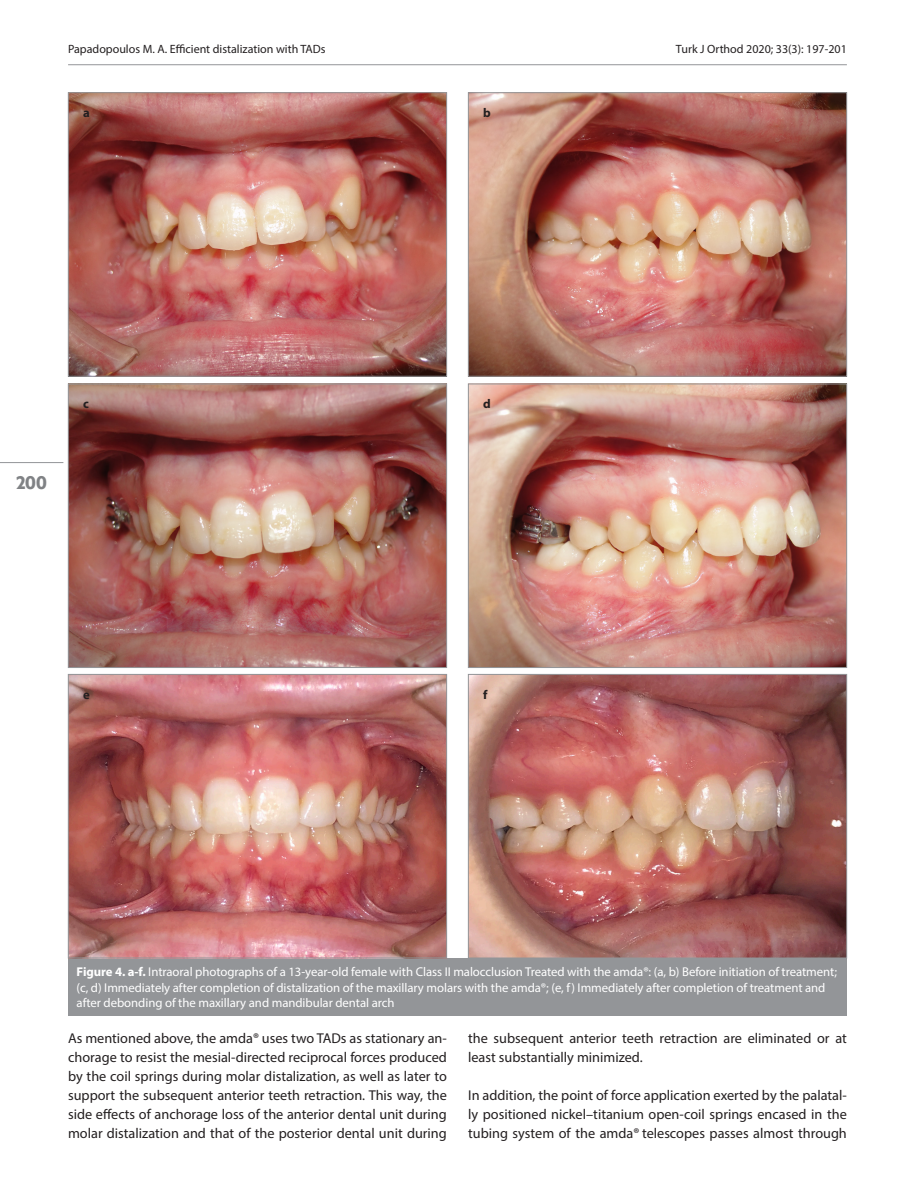
<style>
.page{position:relative;width:915px;height:1191px;background:#fff}
.page>*{position:absolute;margin:0;border:0;box-sizing:border-box;transform-origin:0 0}
.t1{font:18px "billcorporatenarrow super";color:#808285}
.t2{font:14.25px/18.9px "Myriad Pro";color:#231f20;text-align:justify}
.t3{font:12.75px/15.3px "Myriad Pro";letter-spacing:-.005em;color:#fff}
.t4{font:700 12.75px "Myriad Pro";color:#231f20}
.t5{font:12px "Myriad Pro";color:#231f20}
.s1{font-weight:700}
</style>
<div class="page">
<img style="left:470px;top:676px;width:374px;height:280px">
<div style="left:468px;top:674px;width:378px;height:284px;border:1px solid #939598"></div>
<div style="left:68px;top:958px;width:778px;height:57px;background:#939598"></div>
<img style="left:470px;top:386px;width:374px;height:280px">
<div style="left:468px;top:384px;width:378px;height:284px;border:1px solid #939598"></div>
<img style="left:470px;top:94px;width:374px;height:280px">
<div style="left:468px;top:92px;width:378px;height:284px;border:1px solid #939598"></div>
<img style="left:70px;top:676px;width:374px;height:280px">
<div style="left:68px;top:674px;width:378px;height:284px;border:1px solid #939598"></div>
<img style="left:70px;top:386px;width:374px;height:280px">
<div style="left:68px;top:384px;width:378px;height:284px;border:1px solid #939598"></div>
<img style="left:70px;top:94px;width:374px;height:280px">
<div style="left:68px;top:92px;width:378px;height:284px;border:1px solid #939598"></div>
<hr style="left:68px;top:64px;width:778px;height:1px;background:#939598">
<hr style="left:0;top:462px;width:63px;height:1px;background:#939598">
<p class="t5" style="left:68px;top:42px;width:259px">Papadopoulos M. A. Efficient distalization with TADs</p>
<p class="t5" style="left:675px;top:42px;width:172px">Turk J Orthod 2020; 33(3): 197-201</p>
<p class="t4" style="left:83px;top:104px;width:8px">a</p>
<p class="t4" style="left:483px;top:104px;width:9px">b</p>
<p class="t1" style="left:17px;top:470px;width:32px">200</p>
<p class="t4" style="left:83px;top:396px;width:7px">c</p>
<p class="t4" style="left:83px;top:686px;width:8px">e</p>
<p class="t4" style="left:483px;top:396px;width:9px">d</p>
<p class="t4" style="left:483px;top:686px;width:6px">f</p>
<p class="t3" style="left:77px;top:964px;width:761px"><span class="s1">Figure 4. a-f.</span> Intraoral photographs of a 13-year-old female with Class II malocclusion Treated with the amda®: (a, b) Before initiation of treatment; (c, d) Immediately after completion of distalization of the maxillary molars with the amda®; (e, f) Immediately after completion of treatment and after debonding of the maxillary and mandibular dental arch</p>
<p class="t2" style="left:68px;top:1028px;width:380px">As mentioned above, the amda® uses two TADs as stationary an&shy;chorage to resist the mesial-directed reciprocal forces produced by the coil springs during molar distalization, as well as later to support the subsequent anterior teeth retraction. This way, the side effects of anchorage loss of the anterior dental unit during molar distalization and that of the posterior dental unit during</p>
<p class="t2" style="left:468px;top:1028px;width:380px">the subsequent anterior teeth retraction are eliminated or at least substantially minimized.</p>
<p class="t2" style="left:468px;top:1085px;width:380px">In addition, the point of force application exerted by the palatal&shy;ly positioned nickel–titanium open-coil springs encased in the tubing system of the amda® telescopes passes almost through</p>
</div>
